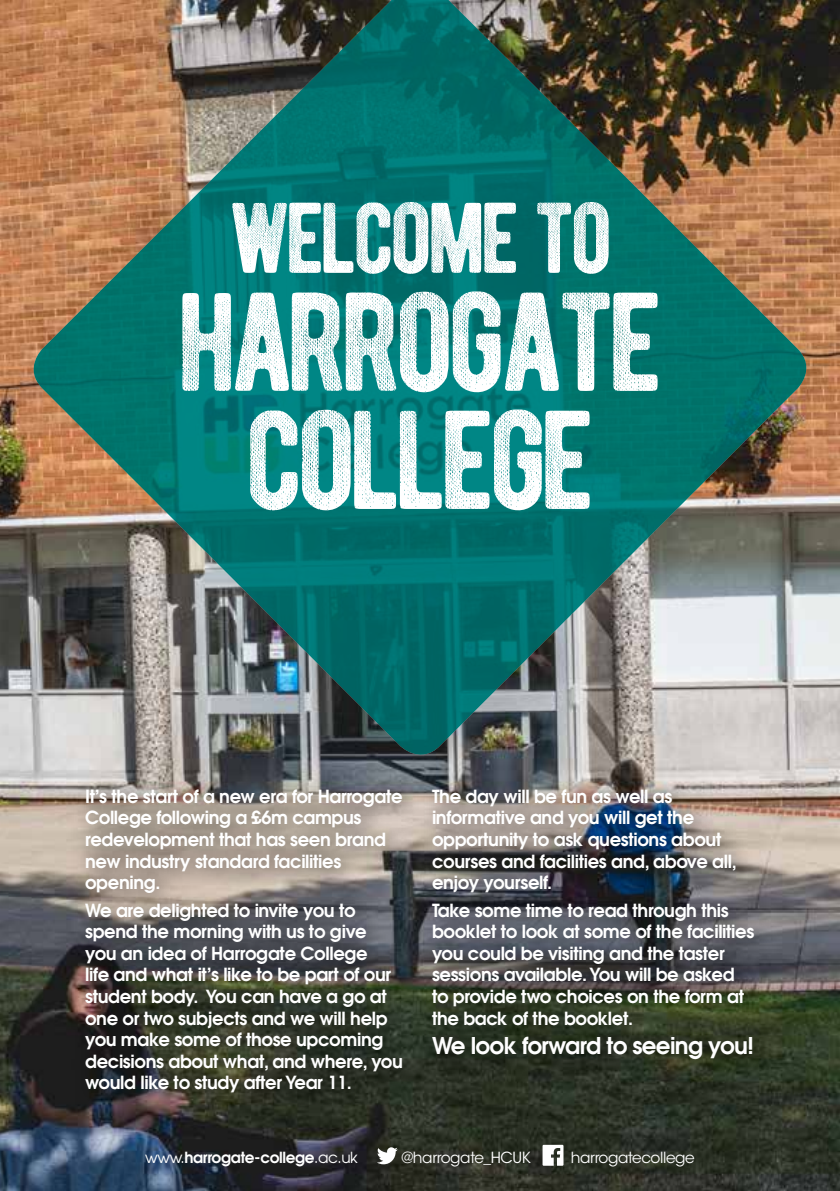
<style>
.page{position:relative;width:840px;height:1191px;background:#fff}
.page>*{position:absolute;margin:0;border:0;box-sizing:border-box;transform-origin:0 0}
.t1{font:140px/118px "BERNIERDISTRESSED";letter-spacing:-.05em;color:#fff;text-align:center}
.t2{font:100px "BERNIERDISTRESSED";letter-spacing:-.05em;color:#fff}
.t3{font:600 23px "Avant Garde";letter-spacing:-.03em;color:#fff}
.t4{font:600 18px/21.6px "Avant Garde";letter-spacing:-.02em;color:#fff}
.t5{font:15.2px "ITC Avant Garde Std";letter-spacing:-.025em;color:#fff}
.t6{font:600 15.2px "Avant Garde";letter-spacing:-.025em;color:#fff}
.s1{font-weight:400}
</style>
<div class="page">
<img style="left:0;top:0;width:839px;height:1191px">
<img style="left:22px;top:0;width:795px;height:766px">
<div style="left:71px;top:775px;width:704px;height:338px;background:#000;opacity:.75"></div>
<svg style="left:376px;top:1147px;width:21px;height:17px"></svg>
<svg style="left:542px;top:1144px;width:21px;height:21px"></svg>
<h2 class="t2" style="left:227px;top:155px;width:386px">WELCOME TO</h2>
<h1 class="t1" style="left:177px;top:257px;width:487px">HARROGATE<br>COLLEGE</h1>
<p class="t4" style="left:85px;top:785px;width:319px">It’s the start of a new era for Harrogate<br>College following a £6m campus redevelopment that has seen brand new industry standard facilities opening.</p>
<p class="t4" style="left:85px;top:898px;width:319px">We are delighted to invite you to spend the morning with us to give<br>you an idea of Harrogate College<br>life and what it’s like to be part of our student body. You can have a go at one or two subjects and we will help you make some of those upcoming decisions about what, and where, you would like to study after Year 11.</p>
<p class="t4" style="left:432px;top:785px;width:306px">The day will be fun as well as informative and you will get the opportunity to ask questions about courses and facilities and, above all, enjoy yourself.</p>
<p class="t4" style="left:432px;top:898px;width:324px">Take some time to read through this booklet to look at some of the facilities you could be visiting and the taster sessions available. You will be asked to provide two choices on the form at the back of the booklet.</p>
<p class="t3" style="left:432px;top:1030px;width:323px">We look forward to seeing you!</p>
<p class="t6" style="left:145px;top:1147px;width:214px"><span class="s1">www.</span>harrogate-college<span class="s1">.ac.uk</span></p>
<p class="t5" style="left:401px;top:1148px;width:131px">@harrogate_HCUK</p>
<p class="t5" style="left:570px;top:1148px;width:125px">harrogatecollege</p>
</div>
